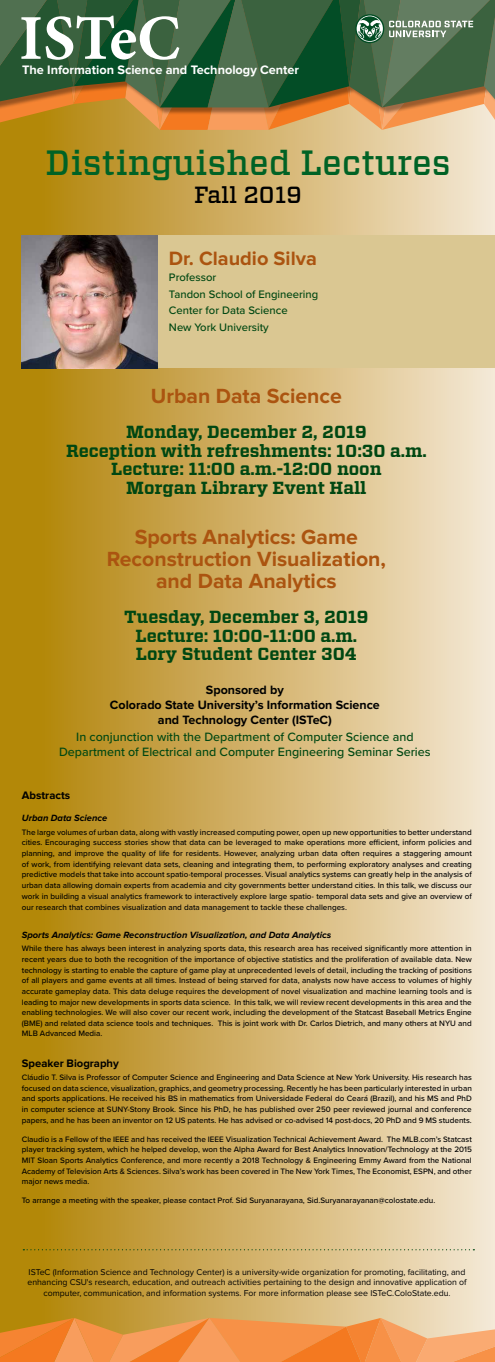
<style>
.page{position:relative;width:495px;height:1362px;background:#fff}
.page>*{position:absolute;margin:0;border:0;box-sizing:border-box;transform-origin:0 0}
.t1{font:500 35.06px "Vitesse";color:#006225}
.t2{font:500 23.38px "Vitesse";color:#000}
.t3{font:700 21.25px/21.9px "Proxima Nova";color:#ab5410;text-align:center}
.t4{font:700 20px "Proxima Nova";color:#ab5410}
.t5{font:700 17.5px/18.8px "Vitesse";color:#004712;text-align:center}
.t6{font:700 12.75px "Proxima Nova";color:#fff}
.t7{font:500 12.5px/15px "Proxima Nova";color:#004712;text-align:center}
.t8{font:700 12.5px/15px "Proxima Nova";color:#000;text-align:center}
.t9{font:500 11.25px/16.6px "Proxima Nova";color:#004712}
.t10{font:700 11.25px "Proxima Nova";color:#000}
.t11{font:italic 700 9.38px "Proxima Nova";color:#000}
.t12{font:8.75px/10.6px "Proxima Nova";color:#000;text-align:center}
.t13{font:500 8.12px/10.6px "Proxima Nova";color:#000;text-align:justify}
</style>
<div class="page">
<div style="left:0;top:77px;width:495px;height:1285px;background:linear-gradient(to right,#ae7f00,#f5e6d5)"></div>
<svg style="left:0;top:1318px;width:495px;height:44px;background:#f0974e"></svg>
<svg style="left:23px;top:1249px;width:451px;height:1px"></svg>
<svg style="left:0;top:0;width:495px;height:130px;background:#69754a"></svg>
<div style="left:24px;top:235px;width:471px;height:133px;background:#dac792"></div>
<img style="left:21px;top:235px;width:137px;height:133px">
<h3 class="t6" style="left:22px;top:62px;width:279px">The Information Science and Technology Center</h3>
<h1 class="t1" style="left:46px;top:139px;width:407px">Distinguished Lectures</h1>
<h2 class="t2" style="left:194px;top:179px;width:110px">Fall 2019</h2>
<h3 class="t4" style="left:169px;top:246px;width:149px">Dr. Claudio Silva</h3>
<h3 class="t9" style="left:169px;top:269px;width:151px">Professor<br>Tandon School of Engineering<br>Center for Data Science<br>New York University</h3>
<h3 class="t3" style="left:151px;top:385px;width:193px">Urban Data Science</h3>
<h3 class="t5" style="left:66px;top:422px;width:362px">Monday, December 2, 2019<br>Reception with refreshments: 10:30 a.m.<br>Lecture: 11:00 a.m.-12:00 noon<br>Morgan Library Event Hall</h3>
<h3 class="t3" style="left:107px;top:526px;width:281px">Sports Analytics: Game<br>Reconstruction Visualization, and Data Analytics</h3>
<h3 class="t5" style="left:124px;top:607px;width:246px">Tuesday, December 3, 2019<br>Lecture: 10:00-11:00 a.m.<br>Lory Student Center 304</h3>
<h3 class="t8" style="left:110px;top:682px;width:271px">Sponsored by<br>Colorado State University’s Information Science and Technology Center (ISTeC)</h3>
<h3 class="t7" style="left:59px;top:729px;width:373px">In conjunction with the Department of Computer Science and<br>Department of Electrical and Computer Engineering Seminar Series</h3>
<h3 class="t10" style="left:22px;top:788px;width:50px">Abstracts</h3>
<p class="t11" style="left:22px;top:813px;width:87px">Urban Data Science</p>
<p class="t13" style="left:22px;top:826px;width:452px">The large volumes of urban data, along with vastly increased computing power, open up new opportunities to better understand cities. Encouraging success stories show that data can be leveraged to make operations more efficient, inform policies and planning, and improve the quality of life for residents. However, analyzing urban data often requires a staggering amount of work, from identifying relevant data sets, cleaning and integrating them, to performing exploratory analyses and creating predictive models that take into account spatio-temporal processes. Visual analytics systems can greatly help in the analysis of urban data allowing domain experts from academia and city governments better understand cities. In this talk, we discuss our work in building a visual analytics framework to interactively explore large spatio- temporal data sets and give an overview of our research that combines visualization and data management to tackle these challenges.</p>
<p class="t11" style="left:22px;top:929px;width:311px">Sports Analytics: Game Reconstruction Visualization, and Data Analytics</p>
<p class="t13" style="left:22px;top:943px;width:452px">While there has always been interest in analyzing sports data, this research area has received significantly more attention in recent years due to both the recognition of the importance of objective statistics and the proliferation of available data. New technology is starting to enable the capture of game play at unprecedented levels of detail, including the tracking of positions of all players and game events at all times. Instead of being starved for data, analysts now have access to volumes of highly accurate gameplay data. This data deluge requires the development of novel visualization and machine learning tools and is leading to major new developments in sports data science. In this talk, we will review recent developments in this area and the enabling technologies. We will also cover our recent work, including the development of the Statcast Baseball Metrics Engine (BME) and related data science tools and techniques. This is joint work with Dr. Carlos Dietrich, and many others at NYU and MLB Advanced Media.</p>
<h3 class="t10" style="left:22px;top:1056px;width:99px">Speaker Biography</h3>
<p class="t13" style="left:22px;top:1072px;width:452px">Cláudio T. Silva is Professor of Computer Science and Engineering and Data Science at New York University. His research has focused on data science, visualization, graphics, and geometry processing. Recently he has been particularly interested in urban and sports applications. He received his BS in mathematics from Universidade Federal do Ceará (Brazil), and his MS and PhD in computer science at SUNY-Stony Brook. Since his PhD, he has published over 250 peer reviewed journal and conference papers, and he has been an inventor on 12 US patents. He has advised or co-advised 14 post-docs, 20 PhD and 9 MS students.</p>
<p class="t13" style="left:22px;top:1133px;width:452px">Claudio is a Fellow of the IEEE and has received the IEEE Visualization Technical Achievement Award. The MLB.com’s Statcast player tracking system, which he helped develop, won the Alpha Award for Best Analytics Innovation/Technology at the 2015<br>MIT Sloan Sports Analytics Conference, and more recently a 2018 Technology &amp; Engineering Emmy Award from the National Academy of Television Arts &amp; Sciences. Silva’s work has been covered in The New York Times, The Economist, ESPN, and other major news media.</p>
<p class="t13" style="left:22px;top:1195px;width:415px">To arrange a meeting with the speaker, please contact Prof. Sid Suryanarayana, Sid.Suryanarayanan@colostate.edu.</p>
<p class="t12" style="left:27px;top:1266px;width:441px">ISTeC (Information Science and Technology Center) is a university-wide organization for promoting, facilitating, and enhancing CSU's research, education, and outreach activities pertaining to the design and innovative application of computer, communication, and information systems. For more information please see ISTeC.ColoState.edu.</p>
</div>
